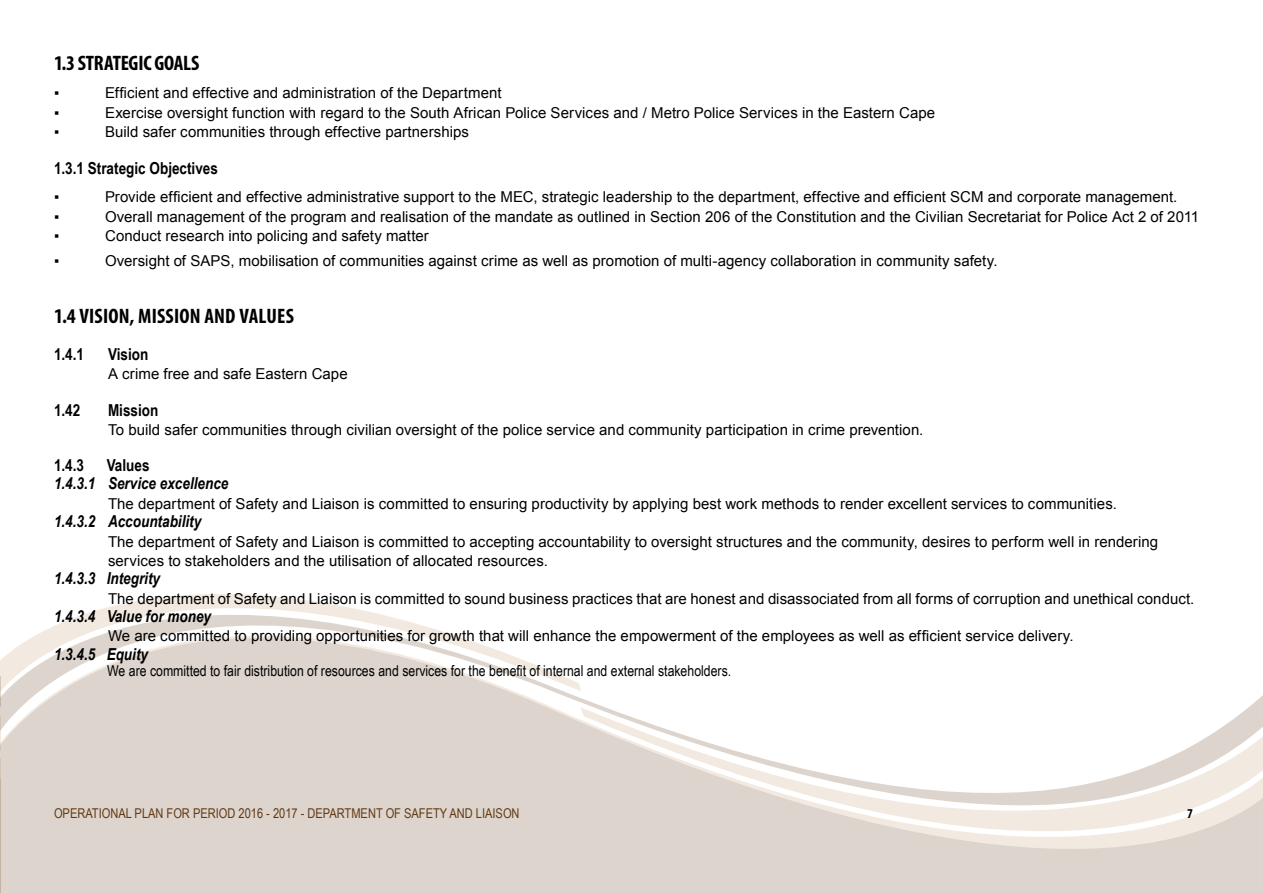
<style>
.page{position:relative;width:1263px;height:893px;background:#fff}
.page>*{position:absolute;margin:0;border:0;box-sizing:border-box;transform-origin:0 0}
.t1{font:700 condensed 21px "Myriad Pro";letter-spacing:.005em;color:#000}
.t2{font:italic 700 16.5px "Arial Narrow";color:#000}
.t3{font:700 16.5px "Arial Narrow";color:#000}
.t4{font:15px/19.5px "Arial";letter-spacing:.005em;color:#000}
.t5{font:15px "Arial Narrow";color:#000}
.t6{font:13.5px "Arial Narrow";color:#603913}
.t7{font:700 condensed 13.5px "Myriad Pro";color:#000}
</style>
<div class="page">
<div style="left:0;top:877px;width:580px;height:16px;background:#ddd5cd"></div>
<svg style="left:0;top:695px;width:1263px;height:182px;background:#dfd8d0"></svg>
<svg style="left:0;top:594px;width:581px;height:101px"></svg>
<svg style="left:580px;top:707px;width:683px;height:186px;fill:#dfd7cf"></svg>
<h1 class="t1" style="left:54px;top:50px;width:147px">1.3 STRATEGIC GOALS</h1>
<p class="t5" style="left:54px;top:82px;width:7px">▪</p>
<p class="t4" style="left:105px;top:83px;width:398px">Efficient and effective and administration of the Department</p>
<p class="t5" style="left:54px;top:102px;width:7px">▪</p>
<p class="t4" style="left:105px;top:103px;width:831px">Exercise oversight function with regard to the South African Police Services and / Metro Police Services in the Eastern Cape</p>
<p class="t5" style="left:54px;top:121px;width:7px">▪</p>
<p class="t4" style="left:105px;top:122px;width:365px">Build safer communities through effective partnerships</p>
<p class="t3" style="left:54px;top:155px;width:165px">1.3.1 Strategic Objectives</p>
<p class="t5" style="left:54px;top:186px;width:7px">▪</p>
<p class="t4" style="left:105px;top:187px;width:1074px">Provide efficient and effective administrative support to the MEC, strategic leadership to the department, effective and efficient SCM and corporate management.</p>
<p class="t5" style="left:54px;top:206px;width:7px">▪</p>
<p class="t4" style="left:105px;top:207px;width:1095px">Overall management of the program and realisation of the mandate as outlined in Section 206 of the Constitution and the Civilian Secretariat for Police Act 2 of 2011</p>
<p class="t5" style="left:54px;top:225px;width:7px">▪</p>
<p class="t4" style="left:105px;top:226px;width:325px">Conduct research into policing and safety matter</p>
<p class="t5" style="left:54px;top:250px;width:7px">▪</p>
<p class="t4" style="left:105px;top:251px;width:894px">Oversight of SAPS, mobilisation of communities against crime as well as promotion of multi-agency collaboration in community safety.</p>
<h1 class="t1" style="left:54px;top:303px;width:241px">1.4 VISION, MISSION AND VALUES</h1>
<p class="t3" style="left:54px;top:341px;width:32px">1.4.1</p>
<p class="t3" style="left:108px;top:341px;width:42px">Vision</p>
<p class="t4" style="left:108px;top:364px;width:241px">A crime free and safe Eastern Cape</p>
<p class="t3" style="left:54px;top:397px;width:28px">1.42</p>
<p class="t3" style="left:108px;top:397px;width:52px">Mission</p>
<p class="t4" style="left:108px;top:420px;width:817px">To build safer communities through civilian oversight of the police service and community participation in crime prevention.</p>
<p class="t3" style="left:54px;top:453px;width:32px">1.4.3</p>
<p class="t3" style="left:107px;top:453px;width:44px">Values</p>
<p class="t2" style="left:54px;top:471px;width:176px">1.4.3.1 Service excellence</p>
<p class="t4" style="left:108px;top:494px;width:1010px">The department of Safety and Liaison is committed to ensuring productivity by applying best work methods to render excellent services to communities.</p>
<p class="t2" style="left:54px;top:509px;width:149px">1.4.3.2 Accountability</p>
<p class="t4" style="left:108px;top:531px;width:1052px">The department of Safety and Liaison is committed to accepting accountability to oversight structures and the community, desires to perform well in rendering services to stakeholders and the utilisation of allocated resources.</p>
<p class="t2" style="left:54px;top:566px;width:108px">1.4.3.3 Integrity</p>
<p class="t4" style="left:108px;top:589px;width:1088px">The department of Safety and Liaison is committed to sound business practices that are honest and disassociated from all forms of corruption and unethical conduct.</p>
<p class="t2" style="left:54px;top:604px;width:159px">1.4.3.4 Value for money</p>
<p class="t4" style="left:108px;top:626px;width:967px">We are committed to providing opportunities for growth that will enhance the empowerment of the employees as well as efficient service delivery.</p>
<p class="t2" style="left:54px;top:641px;width:96px">1.3.4.5 Equity</p>
<p class="t5" style="left:107px;top:660px;width:625px">We are committed to fair distribution of resources and services for the benefit of internal and external stakeholders.</p>
<p class="t6" style="left:54px;top:803px;width:467px">OPERATIONAL PLAN FOR PERIOD 2016 - 2017 - DEPARTMENT OF SAFETY AND LIAISON</p>
<p class="t7" style="left:1187px;top:805px;width:7px">7</p>
</div>
